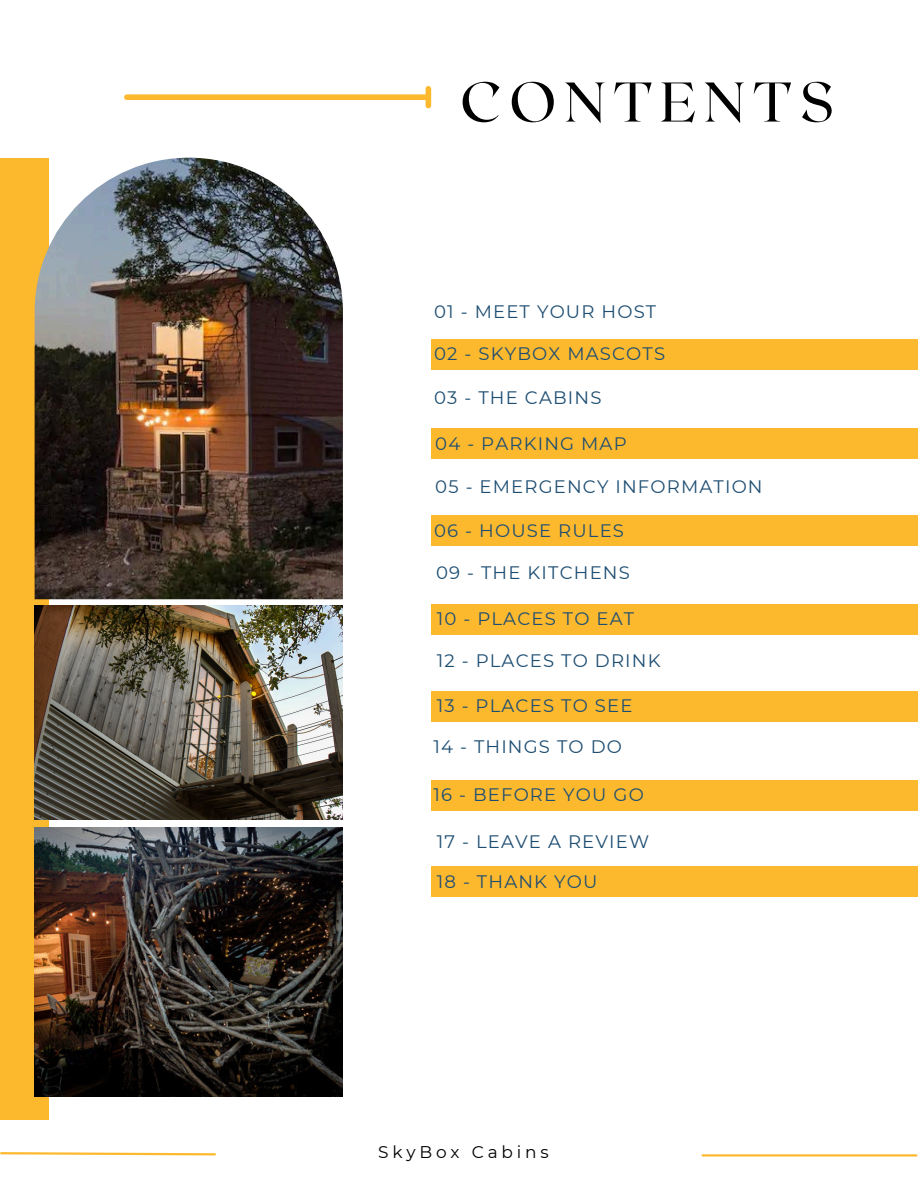
<style>
.page{position:relative;width:918px;height:1188px;background:#fff}
.page>*{position:absolute;margin:0;border:0;box-sizing:border-box;transform-origin:0 0}
.t1{font:55.8px "Roxborough CF";letter-spacing:.145em;color:#000}
.t2{font:18px "Montserrat";letter-spacing:.065em;color:#1e4e72}
.t3{font:16.95px "Montserrat";letter-spacing:.225em;color:#000}
</style>
<div class="page">
<div style="left:0;top:158px;width:48px;height:961px;background:#fdb92e"></div>
<svg style="left:0;top:1152px;width:216px;height:4px"></svg>
<hr style="left:703px;top:1154px;width:213px;height:3px;background:#fdb92e">
<div style="left:127px;top:94px;width:299px;height:6px;background:#fdb92e"></div>
<div style="left:426px;top:89px;width:5px;height:17px;background:#fdb92e"></div>
<img style="left:35px;top:827px;width:308px;height:269px">
<img style="left:35px;top:605px;width:308px;height:214px">
<img style="left:35px;top:158px;width:308px;height:441px">
<div style="left:431px;top:339px;width:487px;height:30px;background:#fdb92e"></div>
<div style="left:431px;top:429px;width:487px;height:30px;background:#fdb92e"></div>
<div style="left:431px;top:516px;width:487px;height:30px;background:#fdb92e"></div>
<div style="left:431px;top:605px;width:487px;height:30px;background:#fdb92e"></div>
<div style="left:431px;top:691px;width:487px;height:30px;background:#fdb92e"></div>
<div style="left:431px;top:781px;width:487px;height:30px;background:#fdb92e"></div>
<div style="left:431px;top:867px;width:487px;height:30px;background:#fdb92e"></div>
<h1 class="t1" style="left:460px;top:66px;width:375px">CONTENTS</h1>
<p class="t2" style="left:434px;top:300px;width:224px">01 - MEET YOUR HOST</p>
<p class="t2" style="left:434px;top:342px;width:232px">02 - SKYBOX MASCOTS</p>
<h2 class="t2" style="left:434px;top:386px;width:169px">03 - THE CABINS</h2>
<h2 class="t2" style="left:435px;top:432px;width:193px">04 - PARKING MAP</h2>
<h2 class="t2" style="left:435px;top:475px;width:329px">05 - EMERGENCY INFORMATION</h2>
<h2 class="t2" style="left:434px;top:519px;width:191px">06 - HOUSE RULES</h2>
<h2 class="t2" style="left:436px;top:562px;width:195px">09 - THE KITCHENS</h2>
<h2 class="t2" style="left:437px;top:608px;width:199px">10 - PLACES TO EAT</h2>
<h2 class="t2" style="left:437px;top:650px;width:225px">12 - PLACES TO DRINK</h2>
<h2 class="t2" style="left:437px;top:694px;width:197px">13 - PLACES TO SEE</h2>
<h2 class="t2" style="left:433px;top:736px;width:190px">14 - THINGS TO DO</h2>
<h2 class="t2" style="left:433px;top:784px;width:212px">16 - BEFORE YOU GO</h2>
<h2 class="t2" style="left:437px;top:831px;width:214px">17 - LEAVE A REVIEW</h2>
<h2 class="t2" style="left:437px;top:870px;width:162px">18 - THANK YOU</h2>
<p class="t3" style="left:378px;top:1141px;width:172px">SkyBox Cabins</p>
</div>
